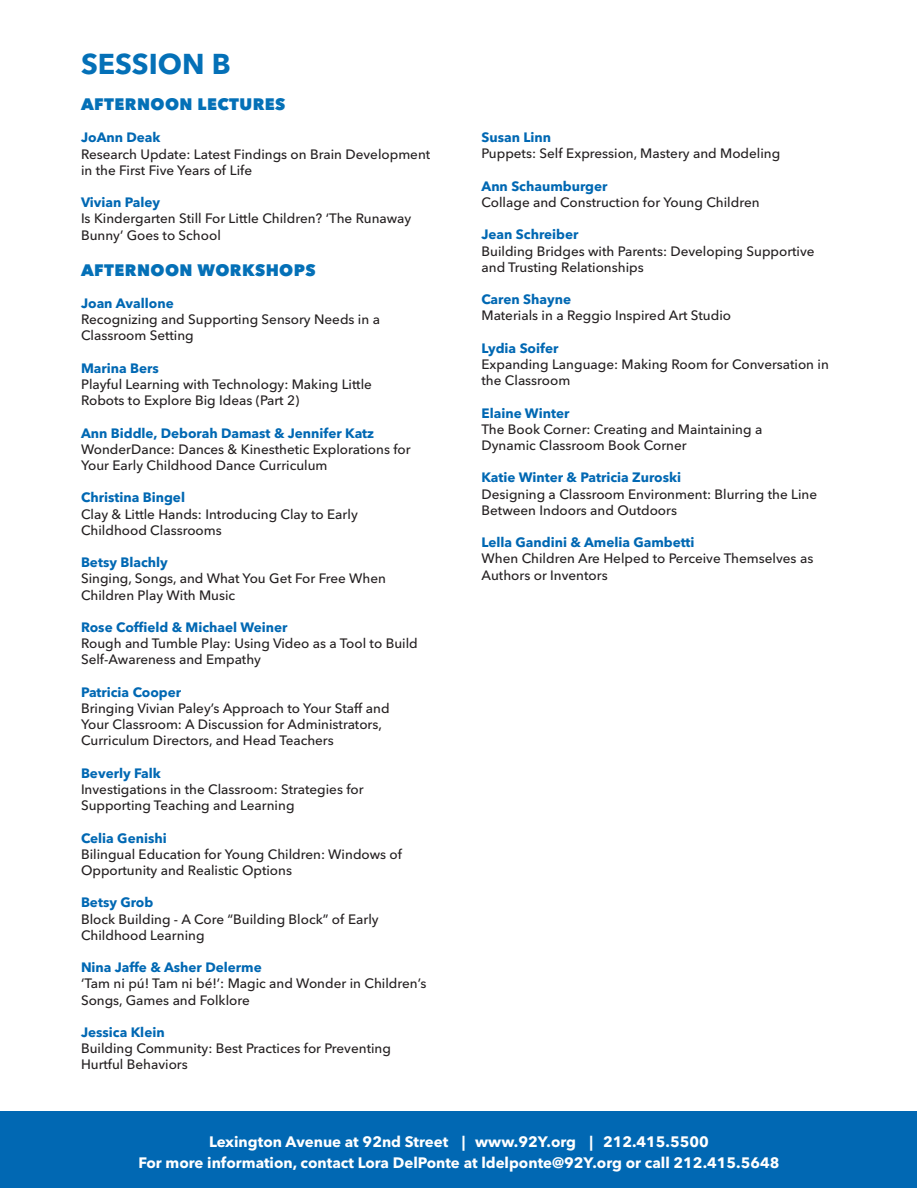
<style>
.page{position:relative;width:918px;height:1188px;background:#fff}
.page>*{position:absolute;margin:0;border:0;box-sizing:border-box;transform-origin:0 0}
.t1{font:700 28.5px "Avenir Next LT Pro";color:#0470b7}
.t2{font:800 16.5px "Avenir Next LT Pro";letter-spacing:.025em;color:#0470b7}
.t3{font:700 15px/21px "Avenir Next LT Pro";color:#fff;text-align:center}
.t4{font:500 13.5px/16.2px "Avenir Next LT Pro";color:#231f20}
.t5{font:700 13.5px "Avenir Next LT Pro";color:#0168b3}
</style>
<div class="page">
<div style="left:1px;top:1112px;width:916px;height:76px;background:#0168b3"></div>
<h1 class="t1" style="left:81px;top:47px;width:151px">SESSION B</h1>
<p class="t2" style="left:81px;top:94px;width:206px">AFTERNOON LECTURES</p>
<p class="t5" style="left:81px;top:129px;width:81px">JoAnn Deak</p>
<p class="t4" style="left:81px;top:146px;width:351px">Research Update: Latest Findings on Brain Development in the First Five Years of Life</p>
<p class="t5" style="left:81px;top:194px;width:81px">Vivian Paley</p>
<p class="t4" style="left:81px;top:211px;width:332px">Is Kindergarten Still For Little Children? ‘The Runaway<br>Bunny’ Goes to School</p>
<p class="t2" style="left:81px;top:260px;width:236px">AFTERNOON WORKSHOPS</p>
<p class="t5" style="left:81px;top:295px;width:94px">Joan Avallone</p>
<p class="t4" style="left:81px;top:311px;width:301px">Recognizing and Supporting Sensory Needs in a<br>Classroom Setting</p>
<p class="t5" style="left:81px;top:360px;width:79px">Marina Bers</p>
<p class="t4" style="left:81px;top:376px;width:293px">Playful Learning with Technology: Making Little<br>Robots to Explore Big Ideas (Part 2)</p>
<p class="t5" style="left:81px;top:425px;width:295px">Ann Biddle, Deborah Damast &amp; Jennifer Katz</p>
<p class="t4" style="left:81px;top:441px;width:331px">WonderDance: Dances &amp; Kinesthetic Explorations for<br>Your Early Childhood Dance Curriculum</p>
<p class="t5" style="left:81px;top:489px;width:106px">Christina Bingel</p>
<p class="t4" style="left:81px;top:506px;width:278px">Clay &amp; Little Hands: Introducing Clay to Early<br>Childhood Classrooms</p>
<p class="t5" style="left:81px;top:554px;width:88px">Betsy Blachly</p>
<p class="t4" style="left:81px;top:571px;width:307px">Singing, Songs, and What You Get For Free When<br>Children Play With Music</p>
<p class="t5" style="left:81px;top:619px;width:208px">Rose Coffield &amp; Michael Weiner</p>
<p class="t4" style="left:81px;top:635px;width:338px">Rough and Tumble Play: Using Video as a Tool to Build<br>Self-Awareness and Empathy</p>
<p class="t5" style="left:81px;top:684px;width:102px">Patricia Cooper</p>
<p class="t4" style="left:81px;top:700px;width:310px">Bringing Vivian Paley’s Approach to Your Staff and<br>Your Classroom: A Discussion for Administrators,<br>Curriculum Directors, and Head Teachers</p>
<p class="t5" style="left:81px;top:765px;width:81px">Beverly Falk</p>
<p class="t4" style="left:81px;top:781px;width:284px">Investigations in the Classroom: Strategies for<br>Supporting Teaching and Learning</p>
<p class="t5" style="left:81px;top:830px;width:87px">Celia Genishi</p>
<p class="t4" style="left:81px;top:846px;width:323px">Bilingual Education for Young Children: Windows of<br>Opportunity and Realistic Options</p>
<p class="t5" style="left:81px;top:894px;width:74px">Betsy Grob</p>
<p class="t4" style="left:81px;top:911px;width:299px">Block Building - A Core “Building Block” of Early<br>Childhood Learning</p>
<p class="t5" style="left:81px;top:959px;width:182px">Nina Jaffe &amp; Asher Delerme</p>
<p class="t4" style="left:81px;top:976px;width:347px">‘Tam ni pú! Tam ni bé!’: Magic and Wonder in Children’s<br>Songs, Games and Folklore</p>
<p class="t5" style="left:81px;top:1024px;width:85px">Jessica Klein</p>
<p class="t4" style="left:81px;top:1040px;width:312px">Building Community: Best Practices for Preventing<br>Hurtful Behaviors</p>
<p class="t5" style="left:482px;top:129px;width:71px">Susan Linn</p>
<p class="t4" style="left:482px;top:146px;width:300px">Puppets: Self Expression, Mastery and Modeling</p>
<p class="t5" style="left:482px;top:178px;width:127px">Ann Schaumburger</p>
<p class="t4" style="left:482px;top:194px;width:280px">Collage and Construction for Young Children</p>
<p class="t5" style="left:482px;top:226px;width:98px">Jean Schreiber</p>
<p class="t4" style="left:482px;top:243px;width:335px">Building Bridges with Parents: Developing Supportive and Trusting Relationships</p>
<p class="t5" style="left:482px;top:291px;width:91px">Caren Shayne</p>
<p class="t4" style="left:482px;top:308px;width:251px">Materials in a Reggio Inspired Art Studio</p>
<p class="t5" style="left:482px;top:340px;width:78px">Lydia Soifer</p>
<p class="t4" style="left:482px;top:356px;width:349px">Expanding Language: Making Room for Conversation in the Classroom</p>
<p class="t5" style="left:482px;top:405px;width:89px">Elaine Winter</p>
<p class="t4" style="left:482px;top:421px;width:282px">The Book Corner: Creating and Maintaining a<br>Dynamic Classroom Book Corner</p>
<p class="t5" style="left:482px;top:469px;width:201px">Katie Winter &amp; Patricia Zuroski</p>
<p class="t4" style="left:482px;top:486px;width:337px">Designing a Classroom Environment: Blurring the Line<br>Between Indoors and Outdoors</p>
<p class="t5" style="left:482px;top:534px;width:215px">Lella Gandini &amp; Amelia Gambetti</p>
<p class="t4" style="left:482px;top:551px;width:333px">When Children Are Helped to Perceive Themselves as<br>Authors or Inventors</p>
<p class="t3" style="left:138px;top:1131px;width:643px">Lexington Avenue at 92nd Street | www.92Y.org | 212.415.5500<br>For more information, contact Lora DelPonte at ldelponte@92Y.org or call 212.415.5648</p>
</div>
